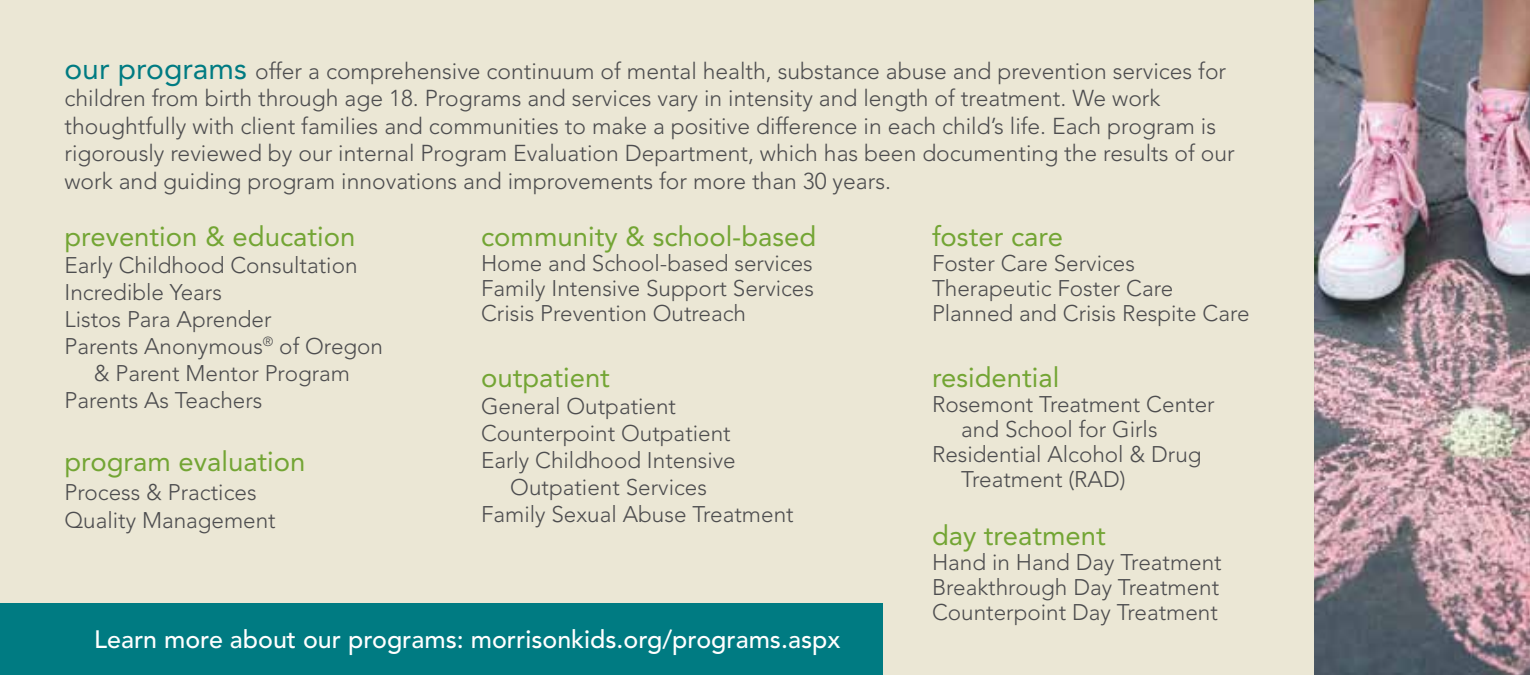
<style>
.page{position:relative;width:1530px;height:675px;background:#ebe7d5}
.page>*{position:absolute;margin:0;border:0;box-sizing:border-box;transform-origin:0 0}
.t1{font:27.5px "Avenir LT Std";color:#73a534}
.t2{font:500 25px "Avenir LT Std";color:#fff}
.t3{font:300 22.75px/27.5px "Avenir LT Std";color:#4d4d4f}
.t4{font:300 22.5px/25px "Avenir LT Std";color:#4d4d4f;text-align:justify}
.s1{font-weight:400;font-size:30px;color:#007b82}
</style>
<div class="page">
<img style="left:1314px;top:0;width:216px;height:675px">
<div style="left:0;top:603px;width:882px;height:72px;background:#007b82"></div>
<p class="t3" style="left:64px;top:57px;width:1172px"><span class="s1">our programs</span> offer a comprehensive continuum of mental health, substance abuse and prevention services for children from birth through age 18. Programs and services vary in intensity and length of treatment. We work thoughtfully with client families and communities to make a positive difference in each child’s life. Each program is rigorously reviewed by our internal Program Evaluation Department, which has been documenting the results of our work and guiding program innovations and improvements for more than 30 years.</p>
<p class="t1" style="left:481px;top:220px;width:337px">community &amp; school-based</p>
<p class="t4" style="left:481px;top:251px;width:335px">Home and School-based services Family Intensive Support Services Crisis Prevention Outreach</p>
<p class="t1" style="left:932px;top:220px;width:133px">foster care</p>
<p class="t4" style="left:932px;top:251px;width:319px;text-align:left">Foster Care Services<br>Therapeutic Foster Care<br>Planned and Crisis Respite Care</p>
<p class="t1" style="left:64px;top:220px;width:292px">prevention &amp; education</p>
<p class="t4" style="left:64px;top:253px;width:295px">Early Childhood Consultation</p>
<p class="t4" style="left:64px;top:280px;width:159px">Incredible Years</p>
<p class="t4" style="left:64px;top:307px;width:209px">Listos Para Aprender</p>
<p class="t4" style="left:64px;top:334px;width:320px">Parents Anonymous<sup>®</sup> of Oregon</p>
<p class="t4" style="left:94px;top:361px;width:258px">&amp; Parent Mentor Program</p>
<p class="t4" style="left:65px;top:388px;width:199px">Parents As Teachers</p>
<p class="t1" style="left:932px;top:361px;width:129px">residential</p>
<p class="t4" style="left:932px;top:392px;width:284px">Rosemont Treatment Center</p>
<p class="t4" style="left:961px;top:417px;width:198px">and School for Girls</p>
<p class="t4" style="left:932px;top:442px;width:271px">Residential Alcohol &amp; Drug</p>
<p class="t4" style="left:961px;top:467px;width:166px">Treatment (RAD)</p>
<p class="t1" style="left:932px;top:519px;width:175px">day treatment</p>
<p class="t4" style="left:932px;top:550px;width:291px">Hand in Hand Day Treatment Breakthrough Day Treatment Counterpoint Day Treatment</p>
<p class="t1" style="left:481px;top:361px;width:130px">outpatient</p>
<p class="t4" style="left:481px;top:394px;width:197px">General Outpatient</p>
<p class="t4" style="left:481px;top:421px;width:251px">Counterpoint Outpatient</p>
<p class="t4" style="left:481px;top:448px;width:256px">Early Childhood Intensive</p>
<p class="t4" style="left:510px;top:475px;width:198px">Outpatient Services</p>
<p class="t4" style="left:481px;top:502px;width:314px">Family Sexual Abuse Treatment</p>
<p class="t1" style="left:64px;top:445px;width:243px">program evaluation</p>
<p class="t4" style="left:64px;top:479px;width:213px;line-height:27.5px">Process &amp; Practices<br>Quality Management</p>
<p class="t2" style="left:94px;top:625px;width:748px">Learn more about our programs: morrisonkids.org/programs.aspx</p>
</div>
